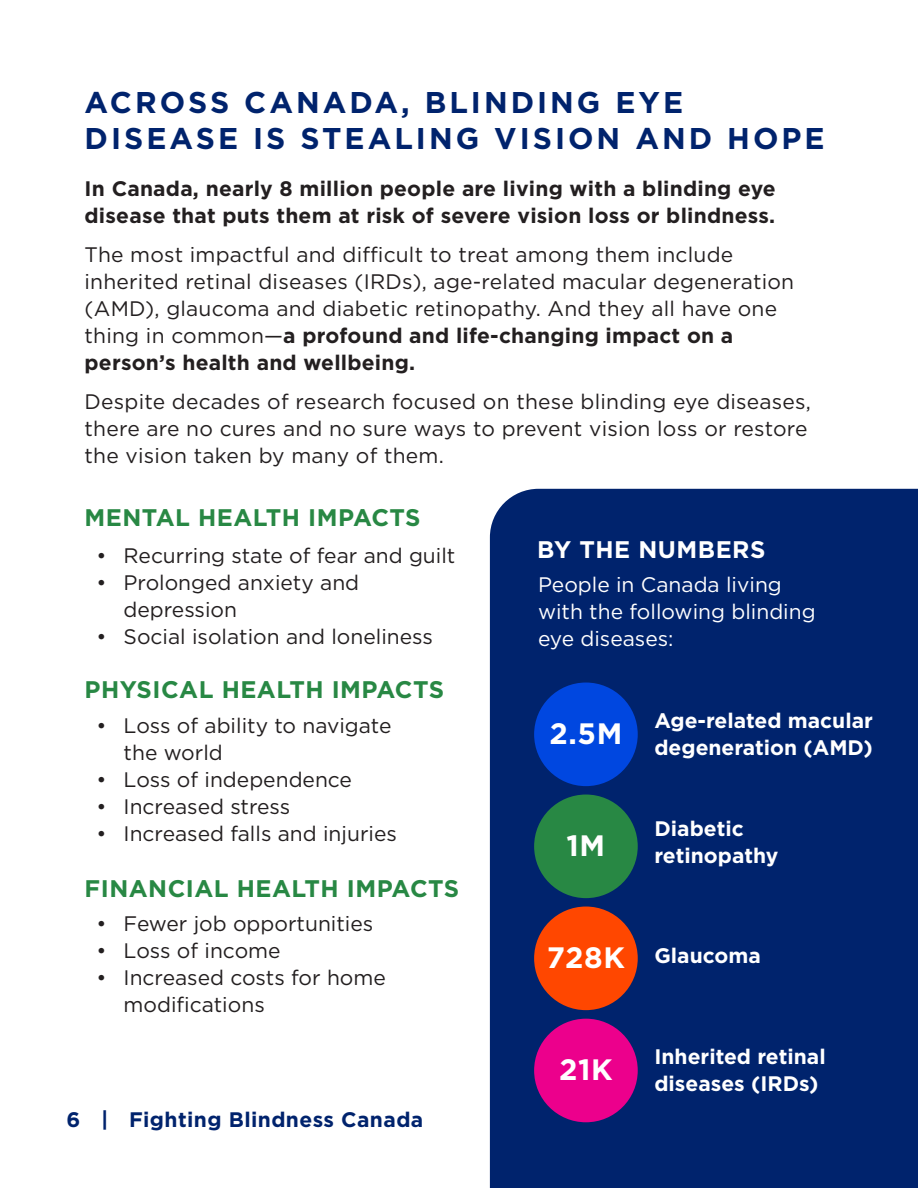
<style>
.page{position:relative;width:918px;height:1188px;background:#fff}
.page>*{position:absolute;margin:0;border:0;box-sizing:border-box;transform-origin:0 0}
.t1{font:700 30px/36px "Gotham";letter-spacing:.1em;color:#00236d}
.t2{font:700 29.55px "Gotham";letter-spacing:.02em;color:#fff}
.t3{font:700 24px "Gotham";letter-spacing:.02em;color:#288844}
.t4{font:700 24px "Gotham";letter-spacing:.02em;color:#fff}
.t5{font:21px/27px "Gotham";color:#231f20}
.t6{font:700 21px/27px "Gotham";letter-spacing:.01em;color:#231f20}
.t7{font:700 21px/27px "Gotham";color:#fff}
.t8{font:21px/27px "Gotham";color:#fff}
.t9{font:700 21px "Gotham";letter-spacing:.02em;color:#00236d}
.s1{font-weight:700}
</style>
<div class="page">
<div style="left:490px;top:489px;width:428px;height:699px;background:#00236d"></div>
<div style="left:534px;top:683px;width:104px;height:103px;background:#0047e0;border-radius:50%"></div>
<div style="left:534px;top:795px;width:104px;height:103px;background:#288844;border-radius:50%"></div>
<div style="left:534px;top:907px;width:104px;height:103px;background:#ff4700;border-radius:50%"></div>
<div style="left:534px;top:1019px;width:104px;height:103px;background:#ec008c;border-radius:50%"></div>
<p class="t1" style="left:85px;top:84px;width:742px">ACROSS CANADA, BLINDING EYE<br>DISEASE IS STEALING VISION AND HOPE</p>
<p class="t6" style="left:85px;top:175px;width:693px">In Canada, nearly 8 million people are living with a blinding eye disease that puts them at risk of severe vision loss or blindness.</p>
<p class="t5" style="left:85px;top:241px;width:711px">The most impactful and difficult to treat among them include inherited retinal diseases (IRDs), age-related macular degeneration (AMD), glaucoma and diabetic retinopathy. And they all have one thing in common—<span class="s1">a profound and life-changing impact on a person’s health and wellbeing.</span></p>
<p class="t5" style="left:85px;top:388px;width:728px">Despite decades of research focused on these blinding eye diseases, there are no cures and no sure ways to prevent vision loss or restore the vision taken by many of them.</p>
<p class="t3" style="left:85px;top:501px;width:338px">MENTAL HEALTH IMPACTS</p>
<p class="t5" style="left:97px;top:542px;width:360px">• Recurring state of fear and guilt</p>
<p class="t5" style="left:124px;top:569px;width:237px;text-indent:-27px">• Prolonged anxiety and depression</p>
<p class="t5" style="left:97px;top:623px;width:338px">• Social isolation and loneliness</p>
<p class="t3" style="left:85px;top:674px;width:361px">PHYSICAL HEALTH IMPACTS</p>
<p class="t5" style="left:124px;top:711px;width:269px;text-indent:-27px">• Loss of ability to navigate the world</p>
<p class="t5" style="left:97px;top:765px;width:257px">• Loss of independence</p>
<p class="t5" style="left:97px;top:792px;width:195px">• Increased stress</p>
<p class="t5" style="left:97px;top:819px;width:302px">• Increased falls and injuries</p>
<p class="t3" style="left:85px;top:872px;width:376px">FINANCIAL HEALTH IMPACTS</p>
<p class="t5" style="left:97px;top:910px;width:278px">• Fewer job opportunities</p>
<p class="t5" style="left:97px;top:937px;width:185px">• Loss of income</p>
<p class="t5" style="left:124px;top:964px;width:264px;text-indent:-27px">• Increased costs for home modifications</p>
<p class="t9" style="left:67px;top:1106px;width:358px">6 | Fighting Blindness Canada</p>
<p class="t4" style="left:537px;top:534px;width:230px">BY THE NUMBERS</p>
<p class="t8" style="left:538px;top:571px;width:279px">People in Canada living with the following blinding eye diseases:</p>
<p class="t2" style="left:550px;top:714px;width:74px">2.5M</p>
<p class="t2" style="left:567px;top:826px;width:40px">1M</p>
<p class="t7" style="left:654px;top:707px;width:220px">Age-related macular degeneration (AMD)</p>
<p class="t7" style="left:654px;top:815px;width:126px">Diabetic retinopathy</p>
<p class="t2" style="left:547px;top:938px;width:80px">728K</p>
<p class="t7" style="left:654px;top:942px;width:108px">Glaucoma</p>
<p class="t2" style="left:559px;top:1050px;width:55px">21K</p>
<p class="t7" style="left:654px;top:1043px;width:173px">Inherited retinal diseases (IRDs)</p>
</div>
